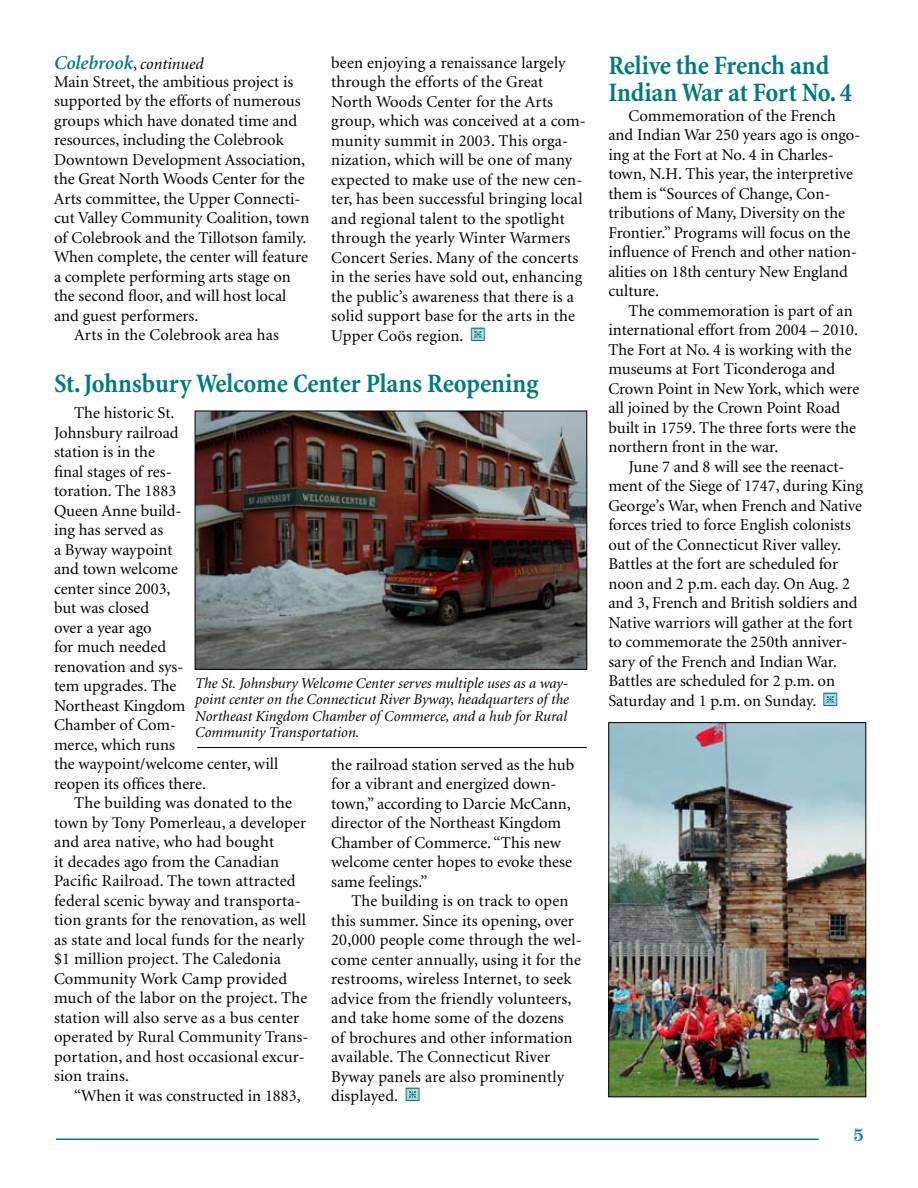
<style>
.page{position:relative;width:918px;height:1188px;background:#fff}
.page>*{position:absolute;margin:0;border:0;box-sizing:border-box;transform-origin:0 0}
.t1{font:700 condensed 27px/27px "Minion";letter-spacing:-.005em;color:#007a82}
.t2{font:italic 600 19.5px "Minion";color:#007a82}
.t3{font:16.5px/19.5px "Minion";color:#000}
.t4{font:italic 15px/16.5px "Minion";color:#000}
.s1{font-weight:400;font-style:normal;font-size:16.5px;color:#000}
.s2{font-weight:400;font-size:16.5px;color:#000}
</style>
<div class="page">
<hr style="left:56px;top:1138px;width:763px;height:2px;background:#007a82">
<img style="left:610px;top:724px;width:254px;height:371px">
<div style="left:608px;top:722px;width:258px;height:375px;border:1px solid #000"></div>
<img style="left:197px;top:413px;width:388px;height:255px">
<div style="left:195px;top:411px;width:392px;height:259px;border:1px solid #000"></div>
<hr style="left:197px;top:747px;width:390px;height:1px;background:#000">
<p class="t2" style="left:54px;top:53px;width:151px">Colebrook<span class="s1">,</span> <span class="s2">continued</span></p>
<p class="t3" style="left:54px;top:72px;width:257px">Main Street, the ambitious project is supported by the efforts of numerous groups which have donated time and resources, including the Colebrook Downtown Development Association, the Great North Woods Center for the Arts committee, the Upper Connecti&shy;cut Valley Community Coalition, town of Colebrook and the Tillotson family.<br>When complete, the center will feature a complete performing arts stage on the second floor, and will host local and guest performers.<br>Arts in the Colebrook area has</p>
<p class="t3" style="left:331px;top:53px;width:256px">been enjoying a renaissance largely through the efforts of the Great North Woods Center for the Arts group, which was conceived at a com&shy;munity summit in 2003. This orga&shy;nization, which will be one of many expected to make use of the new cen&shy;ter, has been successful bringing local and regional talent to the spotlight through the yearly Winter Warmers Concert Series. Many of the concerts in the series have sold out, enhancing the public’s awareness that there is a solid support base for the arts in the Upper Coös region.</p>
<h1 class="t1" style="left:54px;top:370px;width:486px">St. Johnsbury Welcome Center Plans Reopening</h1>
<p class="t3" style="left:54px;top:404px;width:226px;text-indent:20px">The historic St.<br>Johnsbury railroad<br>station is in the<br>final stages of res-<br>toration. The 1883<br>Queen Anne build-<br>ing has served as<br>a Byway waypoint<br>and town welcome<br>center since 2003,<br>but was closed<br>over a year ago<br>for much needed<br>renovation and sys-<br>tem upgrades. The<br>Northeast Kingdom<br>Chamber of Com-<br>merce, which runs<br>the waypoint/welcome center, will reopen its offices there.</p>
<p class="t3" style="left:54px;top:794px;width:256px;text-indent:20px">The building was donated to the town by Tony Pomerleau, a developer and area native, who had bought<br>it decades ago from the Canadian Pacific Railroad. The town attracted federal scenic byway and transporta&shy;tion grants for the renovation, as well as state and local funds for the nearly $1 million project. The Caledonia Community Work Camp provided much of the labor on the project. The station will also serve as a bus center operated by Rural Community Trans&shy;portation, and host occasional excur&shy;sion trains.</p>
<p class="t3" style="left:74px;top:1086px;width:228px">“When it was constructed in 1883,</p>
<p class="t4" style="left:195px;top:675px;width:375px">The St. Johnsbury Welcome Center serves multiple uses as a way&shy;point center on the Connecticut River Byway, headquarters of the Northeast Kingdom Chamber of Commerce, and a hub for Rural Community Transportation.</p>
<p class="t3" style="left:331px;top:755px;width:245px">the railroad station served as the hub for a vibrant and energized down&shy;town,” according to Darcie McCann, director of the Northeast Kingdom<br>Chamber of Commerce. “This new welcome center hopes to evoke these same feelings.”</p>
<p class="t3" style="left:331px;top:892px;width:252px;text-indent:20px">The building is on track to open this summer. Since its opening, over 20,000 people come through the wel&shy;come center annually, using it for the restrooms, wireless Internet, to seek advice from the friendly volunteers, and take home some of the dozens<br>of brochures and other information available. The Connecticut River Byway panels are also prominently displayed.</p>
<h1 class="t1" style="left:608px;top:52px;width:245px">Relive the French and<br>Indian War at Fort No. 4</h1>
<p class="t3" style="left:608px;top:106px;width:254px;text-indent:20px">Commemoration of the French and Indian War 250 years ago is ongo&shy;ing at the Fort at No. 4 in Charles&shy;town, N.H. This year, the interpretive them is “Sources of Change, Con&shy;tributions of Many, Diversity on the<br>Frontier.” Programs will focus on the influence of French and other nation&shy;alities on 18th century New England culture.</p>
<p class="t3" style="left:608px;top:301px;width:253px;text-indent:20px">The commemoration is part of an international effort from 2004 – 2010.<br>The Fort at No. 4 is working with the museums at Fort Ticonderoga and Crown Point in New York, which were all joined by the Crown Point Road built in 1759. The three forts were the northern front in the war.</p>
<p class="t3" style="left:608px;top:457px;width:256px;text-indent:20px">June 7 and 8 will see the reenact&shy;ment of the Siege of 1747, during King George’s War, when French and Native forces tried to force English colonists out of the Connecticut River valley.<br>Battles at the fort are scheduled for noon and 2 p.m. each day. On Aug. 2 and 3, French and British soldiers and Native warriors will gather at the fort to commemorate the 250th anniver&shy;sary of the French and Indian War.<br>Battles are scheduled for 2 p.m. on Saturday and 1 p.m. on Sunday.</p>
</div>
